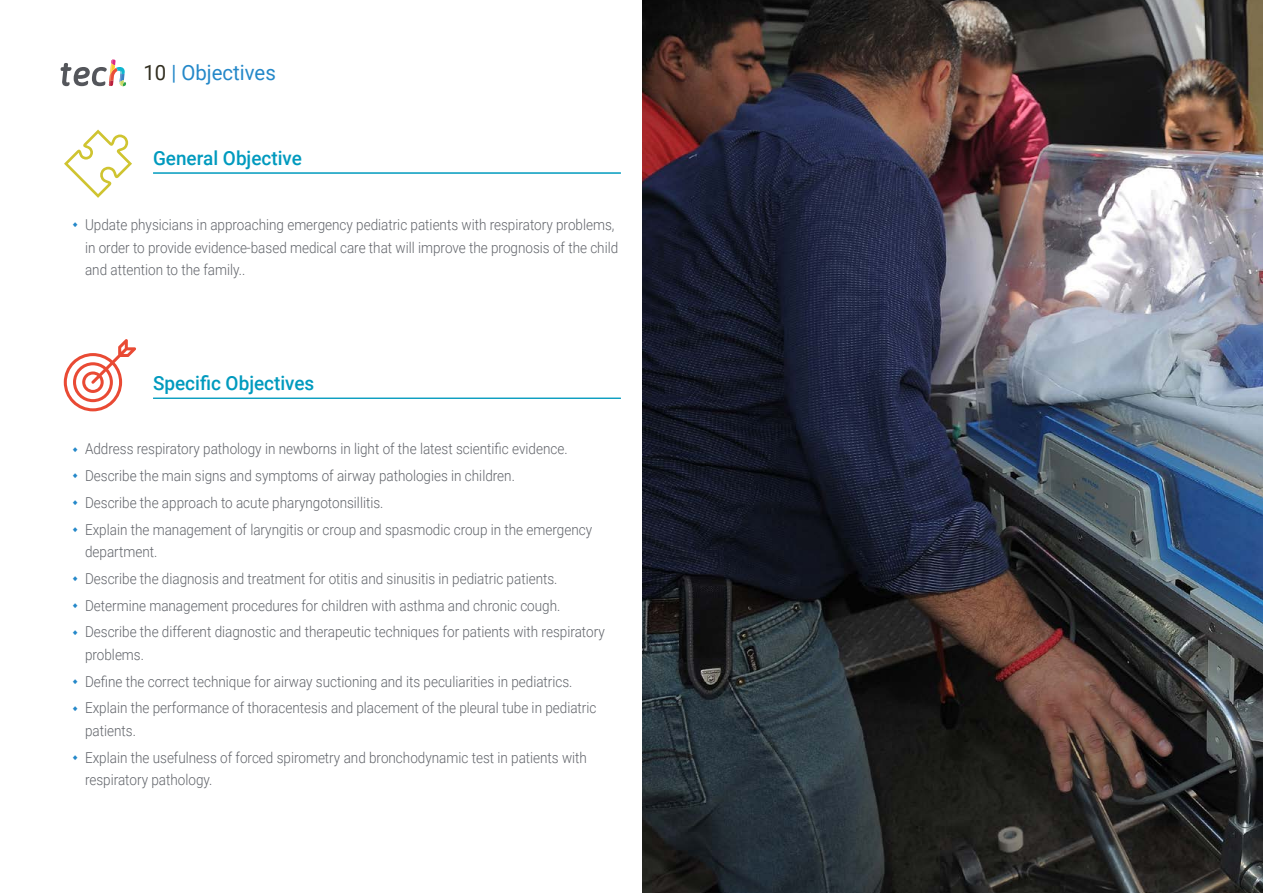
<style>
.page{position:relative;width:1263px;height:893px;background:#fff}
.page>*{position:absolute;margin:0;border:0;box-sizing:border-box;transform-origin:0 0}
.t1{font:21px "Roboto";color:#2488c9}
.t2{font:500 19.5px "Roboto";color:#009abe}
.t3{font:300 15px/26.7px "Roboto";color:#61646a;scale:.9 1}
.s1{color:#312e20}
</style>
<div class="page">
<img style="left:642px;top:0;width:621px;height:893px">
<svg style="left:64px;top:339px;width:72px;height:72px"></svg>
<hr style="left:153px;top:173px;width:468px;height:1px;background:#009abe">
<hr style="left:153px;top:398px;width:468px;height:1px;background:#009abe">
<svg style="left:64px;top:130px;width:68px;height:68px"></svg>
<svg style="left:61px;top:60px;width:65px;height:27px"></svg>
<h1 class="t1" style="left:144px;top:57px;width:134px"><span class="s1">10</span> | Objectives</h1>
<h2 class="t2" style="left:153px;top:144px;width:150px">General Objective</h2>
<p class="t3" style="left:85px;top:213px;width:594px;line-height:22.5px">Update physicians in approaching emergency pediatric patients with respiratory problems, in order to provide evidence-based medical care that will improve the prognosis of the child and attention to the family..</p>
<h2 class="t2" style="left:153px;top:369px;width:163px">Specific Objectives</h2>
<p class="t3" style="left:85px;top:435px;width:565px">Address respiratory pathology in newborns in light of the latest scientific evidence.<br>Describe the main signs and symptoms of airway pathologies in children.<br>Describe the approach to acute pharyngotonsillitis.<br>Explain the management of laryngitis or croup and spasmodic croup in the emergency</p>
<p class="t3" style="left:85px;top:538px;width:579px">department.<br>Describe the diagnosis and treatment for otitis and sinusitis in pediatric patients.<br>Determine management procedures for children with asthma and chronic cough.<br>Describe the different diagnostic and therapeutic techniques for patients with respiratory</p>
<p class="t3" style="left:85px;top:641px;width:570px">problems.<br>Define the correct technique for airway suctioning and its peculiarities in pediatrics.<br>Explain the performance of thoracentesis and placement of the pleural tube in pediatric</p>
<p class="t3" style="left:85px;top:717px;width:559px">patients.<br>Explain the usefulness of forced spirometry and bronchodynamic test in patients with</p>
<p class="t3" style="left:85px;top:766px;width:143px">respiratory pathology.</p>
</div>
